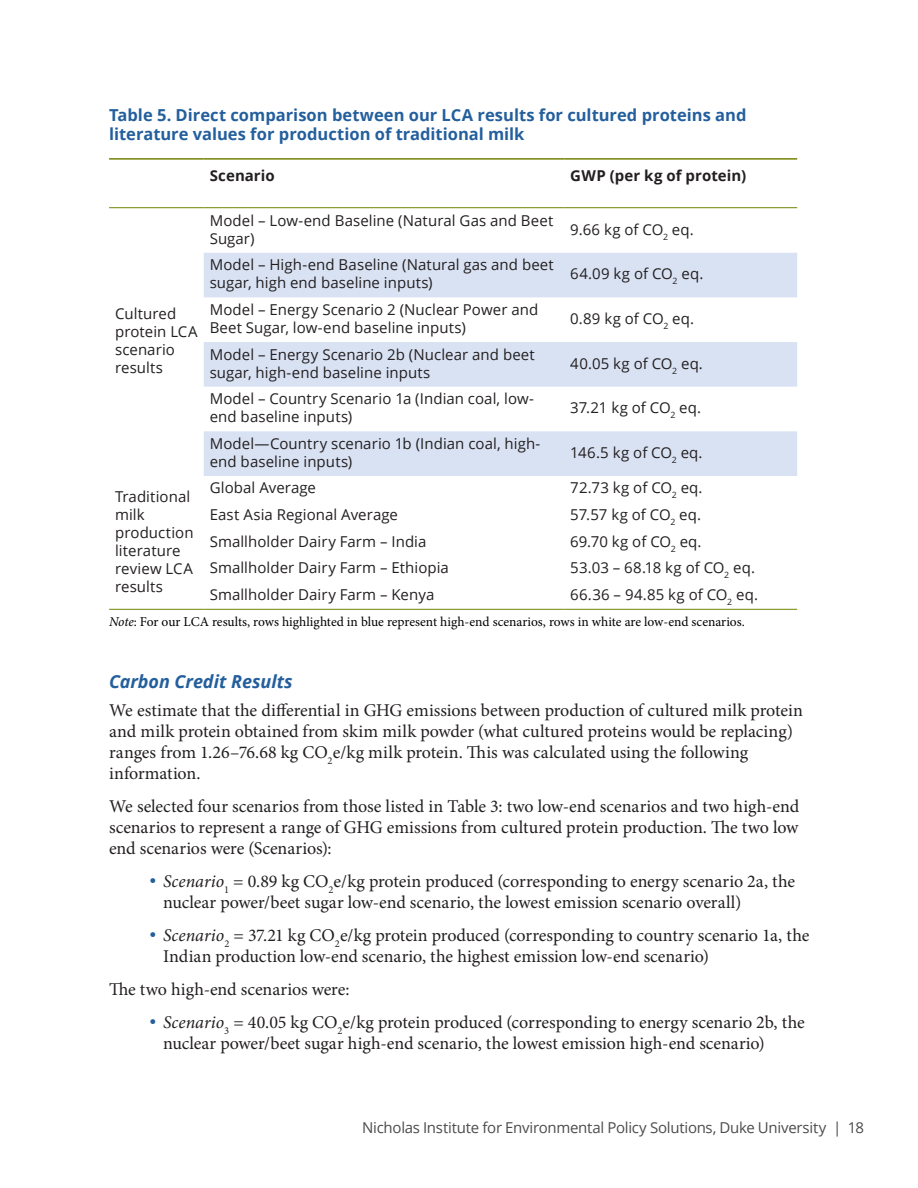
<style>
.page{position:relative;width:918px;height:1188px;background:#fff}
.page>*{position:absolute;margin:0;border:0;box-sizing:border-box;transform-origin:0 0}
.Body_text{font:18px/21px "Minion Pro";letter-spacing:-.005em;color:#231f20}
.B-HEAD{font:italic 700 18px "Open Sans";color:#245f9d}
.Table_Title{font:700 16.5px/19.5px "Open Sans";color:#245f9d}
.Basic_Table_Body{font:15px/18px "Open Sans";letter-spacing:.005em;color:#231f20}
.t1{font:15px "Open Sans";letter-spacing:-.02em;color:#4b4c4d}
.Table_Subheads_flush{font:700 15px "Open Sans";letter-spacing:.005em;color:#231f20}
.Table_notes__TABLES{font:13.5px "Minion Pro";color:#000}
.s1{font-style:italic}
.s2{font-family:"Times New Roman";font-size:19.5px;color:#245f9d}
</style>
<div class="page">
<svg style="left:204px;top:253px;width:593px;height:223px;fill:#d9e2f3"></svg>
<hr style="left:109px;top:207px;width:95px;height:1px;background:#728302">
<hr style="left:204px;top:207px;width:360px;height:1px;background:#728302">
<hr style="left:564px;top:207px;width:233px;height:1px;background:#728302">
<hr style="left:109px;top:158px;width:95px;height:2px;background:#728302">
<hr style="left:204px;top:158px;width:360px;height:2px;background:#728302">
<hr style="left:564px;top:158px;width:233px;height:2px;background:#728302">
<hr style="left:109px;top:609px;width:95px;height:1px;background:#728302">
<hr style="left:204px;top:609px;width:360px;height:1px;background:#728302">
<hr style="left:564px;top:609px;width:233px;height:1px;background:#728302">
<p class="Table_Title" style="left:109px;top:104px;width:639px">Table 5. Direct comparison between our LCA results for cultured proteins and literature values for production of traditional milk</p>
<p class="Table_Subheads_flush" style="left:210px;top:165px;width:67px">Scenario</p>
<p class="Table_Subheads_flush" style="left:570px;top:165px;width:177px">GWP (per kg of protein)</p>
<p class="Basic_Table_Body" style="left:115px;top:304px;width:84px">Cultured protein LCA scenario results</p>
<p class="Basic_Table_Body" style="left:210px;top:211px;width:345px">Model – Low-end Baseline (Natural Gas and Beet<br>Sugar)</p>
<p class="Basic_Table_Body" style="left:570px;top:220px;width:125px">9.66 kg of CO<sub>2</sub> eq.</p>
<p class="Basic_Table_Body" style="left:210px;top:255px;width:346px">Model – High-end Baseline (Natural gas and beet sugar, high end baseline inputs)</p>
<p class="Basic_Table_Body" style="left:570px;top:264px;width:135px">64.09 kg of CO<sub>2</sub> eq.</p>
<p class="Basic_Table_Body" style="left:210px;top:300px;width:330px">Model – Energy Scenario 2 (Nuclear Power and<br>Beet Sugar, low-end baseline inputs)</p>
<p class="Basic_Table_Body" style="left:570px;top:309px;width:125px">0.89 kg of CO<sub>2</sub> eq.</p>
<p class="Basic_Table_Body" style="left:210px;top:345px;width:327px">Model – Energy Scenario 2b (Nuclear and beet sugar, high-end baseline inputs</p>
<p class="Basic_Table_Body" style="left:570px;top:354px;width:134px">40.05 kg of CO<sub>2</sub> eq.</p>
<p class="Basic_Table_Body" style="left:210px;top:389px;width:326px">Model – Country Scenario 1a (Indian coal, low&shy;end baseline inputs)</p>
<p class="Basic_Table_Body" style="left:570px;top:398px;width:132px">37.21 kg of CO<sub>2</sub> eq.</p>
<p class="Basic_Table_Body" style="left:210px;top:434px;width:332px">Model—Country scenario 1b (Indian coal, high&shy;end baseline inputs)</p>
<p class="Basic_Table_Body" style="left:570px;top:443px;width:134px">146.5 kg of CO<sub>2</sub> eq.</p>
<p class="Basic_Table_Body" style="left:210px;top:479px;width:108px">Global Average</p>
<p class="Basic_Table_Body" style="left:570px;top:479px;width:134px">72.73 kg of CO<sub>2</sub> eq.</p>
<p class="Basic_Table_Body" style="left:210px;top:505px;width:190px">East Asia Regional Average</p>
<p class="Basic_Table_Body" style="left:570px;top:505px;width:132px">57.57 kg of CO<sub>2</sub> eq.</p>
<p class="Basic_Table_Body" style="left:210px;top:532px;width:218px">Smallholder Dairy Farm – India</p>
<p class="Basic_Table_Body" style="left:570px;top:532px;width:133px">69.70 kg of CO<sub>2</sub> eq.</p>
<p class="Basic_Table_Body" style="left:210px;top:559px;width:241px">Smallholder Dairy Farm – Ethiopia</p>
<p class="Basic_Table_Body" style="left:570px;top:559px;width:186px">53.03 – 68.18 kg of CO<sub>2</sub> eq.</p>
<p class="Basic_Table_Body" style="left:210px;top:585px;width:226px">Smallholder Dairy Farm – Kenya</p>
<p class="Basic_Table_Body" style="left:570px;top:585px;width:189px">66.36 – 94.85 kg of CO<sub>2</sub> eq.</p>
<p class="Table_notes__TABLES" style="left:109px;top:613px;width:637px"><span class="s1">Note</span>: For our LCA results, rows highlighted in blue represent high-end scenarios, rows in white are low-end scenarios.</p>
<p class="Basic_Table_Body" style="left:115px;top:487px;width:80px">Traditional milk production literature review LCA results</p>
<p class="B-HEAD" style="left:109px;top:669px;width:185px">Carbon Credit Results</p>
<p class="Body_text" style="left:109px;top:700px;width:695px">We estimate that the differential in GHG emissions between production of cultured milk protein and milk protein obtained from skim milk powder (what cultured proteins would be replacing) ranges from 1.26–76.68 kg CO<sub>2</sub>e/kg milk protein. This was calculated using the following information.</p>
<p class="Body_text" style="left:109px;top:796px;width:692px;text-align:justify">We selected four scenarios from those listed in Table 3: two low-end scenarios and two high-end scenarios to represent a range of GHG emissions from cultured protein production. The two low end scenarios were (Scenarios):</p>
<p class="Body_text" style="left:163px;top:871px;width:634px;text-indent:-14px"><span class="s2">•</span> <span class="s1">Scenario</span><sub>1</sub> = 0.89 kg CO<sub>2</sub>e/kg protein produced (corresponding to energy scenario 2a, the nuclear power/beet sugar low-end scenario, the lowest emission scenario overall)</p>
<p class="Body_text" style="left:163px;top:925px;width:648px;text-indent:-14px"><span class="s2">•</span> <span class="s1">Scenario</span><sub>2</sub> = 37.21 kg CO<sub>2</sub>e/kg protein produced (corresponding to country scenario 1a, the<br>Indian production low-end scenario, the highest emission low-end scenario)</p>
<p class="Body_text" style="left:109px;top:979px;width:242px">The two high-end scenarios were:</p>
<p class="Body_text" style="left:163px;top:1012px;width:643px;text-indent:-14px"><span class="s2">•</span> <span class="s1">Scenario</span><sub>3</sub> = 40.05 kg CO<sub>2</sub>e/kg protein produced (corresponding to energy scenario 2b, the nuclear power/beet sugar high-end scenario, the lowest emission high-end scenario)</p>
<p class="t1" style="left:362px;top:1118px;width:503px">Nicholas Institute for Environmental Policy Solutions, Duke University | 18</p>
</div>
